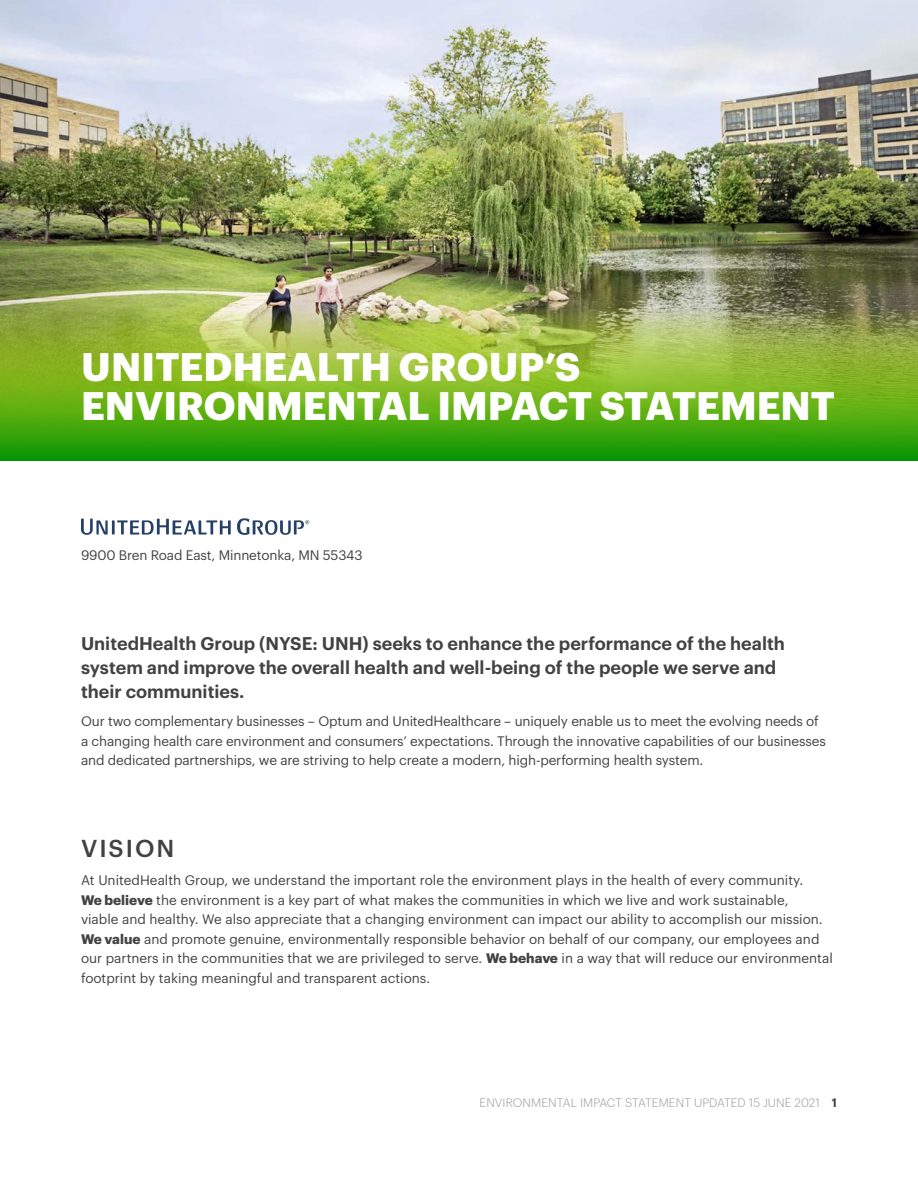
<style>
.page{position:relative;width:918px;height:1188px;background:#fff}
.page>*{position:absolute;margin:0;border:0;box-sizing:border-box;transform-origin:0 0}
.t1{font:700 39px "Graphik";color:#fff}
.t2{font:500 24px "Graphik";letter-spacing:.08em;color:#424242}
.t3{font:600 18px/24px "Graphik";color:#424242}
.Body_Copy{font:13.5px/19.5px "Graphik";color:#424242}
.t4{font:300 12px "Graphik";letter-spacing:.005em;color:#999}
.s1{font-weight:700}
.s2{font-weight:600;color:#424242}
</style>
<div class="page">
<img style="left:0;top:0;width:918px;height:308px">
<img style="left:0;top:308px;width:918px;height:153px">
<hr style="left:112px;top:520px;width:3px;height:15px;background:#244066">
<svg style="left:81px;top:519px;width:27px;height:16px"></svg>
<svg style="left:117px;top:519px;width:114px;height:16px"></svg>
<svg style="left:237px;top:518px;width:72px;height:17px"></svg>
<p class="t1" style="left:81px;top:337px;width:501px">UNITEDHEALTH GROUP’S</p>
<p class="t1" style="left:81px;top:376px;width:755px">ENVIRONMENTAL IMPACT STATEMENT</p>
<p class="Body_Copy" style="left:81px;top:544px;width:283px">9900 Bren Road East, Minnetonka, MN 55343</p>
<p class="t3" style="left:81px;top:630px;width:706px">UnitedHealth Group (NYSE: UNH) seeks to enhance the performance of the health system and improve the overall health and well-being of the people we serve and their communities.</p>
<p class="Body_Copy" style="left:81px;top:710px;width:746px">Our two complementary businesses – Optum and UnitedHealthcare – uniquely enable us to meet the evolving needs of a changing health care environment and consumers’ expectations. Through the innovative capabilities of our businesses and dedicated partnerships, we are striving to help create a modern, high-performing health system.</p>
<p class="t2" style="left:81px;top:830px;width:95px">VISION</p>
<p class="Body_Copy" style="left:81px;top:869px;width:753px">At UnitedHealth Group, we understand the important role the environment plays in the health of every community.<br><span class="s1">We believe</span> the environment is a key part of what makes the communities in which we live and work sustainable,<br>viable and healthy. We also appreciate that a changing environment can impact our ability to accomplish our mission.<br><span class="s1">We value</span> and promote genuine, environmentally responsible behavior on behalf of our company, our employees and our partners in the communities that we are privileged to serve. <span class="s1">We behave</span> in a way that will reduce our environmental footprint by taking meaningful and transparent actions.</p>
<p class="t4" style="left:480px;top:1094px;width:359px">ENVIRONMENTAL IMPACT STATEMENT UPDATED 15 JUNE 2021 <span class="s2">1</span></p>
</div>
